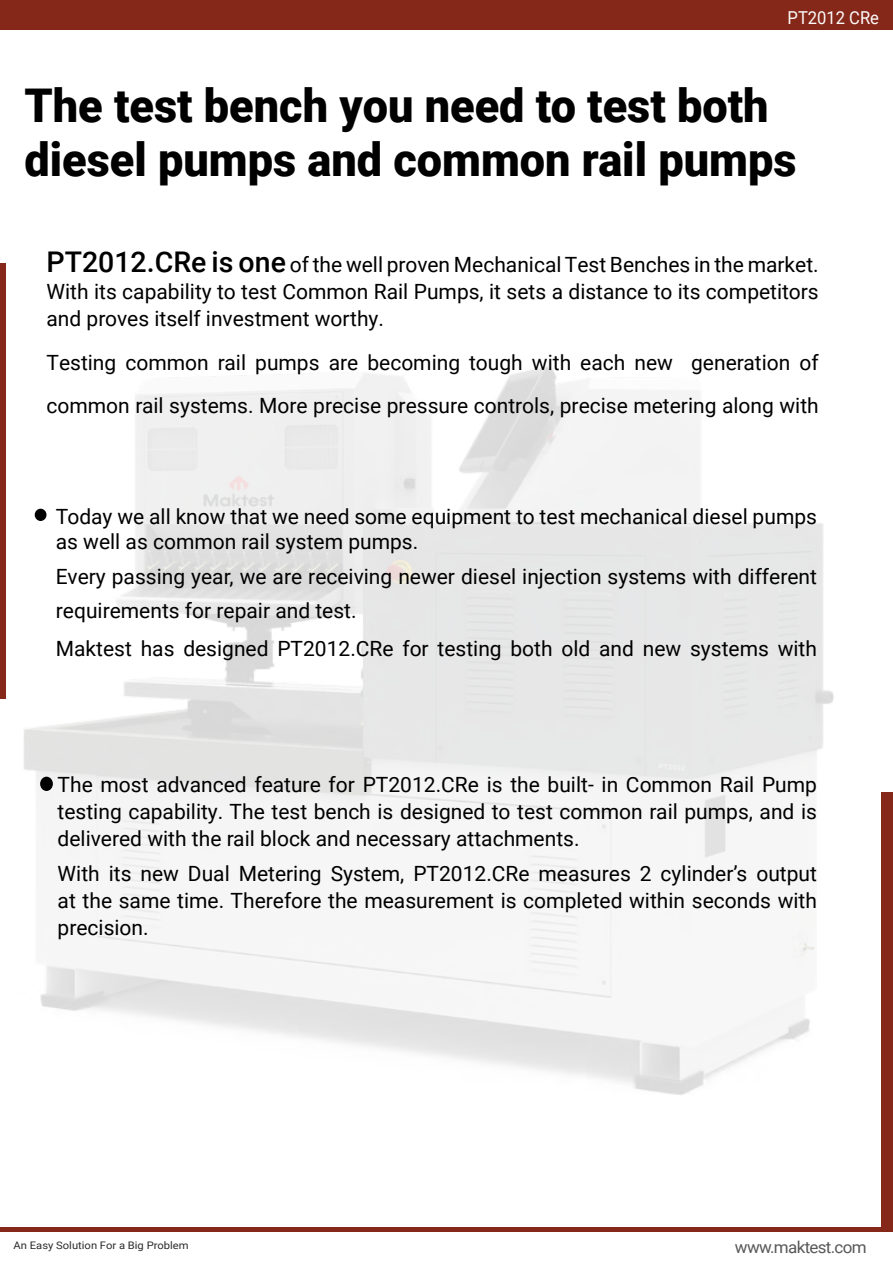
<style>
.page{position:relative;width:893px;height:1263px;background:#fff}
.page>*{position:absolute;margin:0;border:0;box-sizing:border-box;transform-origin:0 0}
._37_Content_black_Ro{font:900 46.5px "Roboto";color:#000}
._8_Content_black_Sou{font:21px/27px "Roboto";color:#000}
.t1{font:17.85px "Roboto";color:#fcfafa;scale:.93 1}
.t2{font:16.5px "Roboto";letter-spacing:-.04em;color:#595858}
.t3{font:10.35px "Roboto";color:#2b2b2b;scale:1.08 1}
.s1{font-weight:500;font-size:28.5px}
</style>
<div class="page">
<div style="left:881px;top:792px;width:12px;height:435px;background:#862819"></div>
<div style="left:0;top:264px;width:6px;height:435px;background:#862819"></div>
<img style="left:24px;top:366px;width:810px;height:729px">
<div style="left:35px;top:509px;width:11px;height:11px;background:#000;border-radius:50%"></div>
<div style="left:35px;top:509px;width:12px;height:12px;border:2px solid #000;border-radius:50%"></div>
<div style="left:41px;top:777px;width:11px;height:13px;background:#000;border-radius:50%"></div>
<div style="left:40px;top:777px;width:13px;height:14px;border:2px solid #000;border-radius:50%"></div>
<div style="left:0;top:0;width:893px;height:30px;background:#862819"></div>
<div style="left:0;top:1227px;width:893px;height:5px;background:#862819"></div>
<p class="t1" style="left:788px;top:5px;width:100px">PT2012 CRe</p>
<p class="_37_Content_black_Ro" style="left:24px;top:73px;width:746px">The test bench you need to test both</p>
<p class="_37_Content_black_Ro" style="left:24px;top:127px;width:773px">diesel pumps and common rail pumps</p>
<p class="_8_Content_black_Sou" style="left:47px;top:250px;width:774px"><span class="s1">PT2012.CRe is one</span> of the well proven Mechanical Test Benches in the market.</p>
<p class="_8_Content_black_Sou" style="left:47px;top:277px;width:774px">With its capability to test Common Rail Pumps, it sets a distance to its competitors and proves itself investment worthy.</p>
<p class="_8_Content_black_Sou" style="left:47px;top:340px;width:774px;line-height:43.5px">Testing common rail pumps are becoming tough with each new generation of common rail systems. More precise pressure controls, precise metering along with</p>
<p class="_8_Content_black_Sou" style="left:56px;top:503px;width:763px;line-height:25.5px">Today we all know that we need some equipment to test mechanical diesel pumps as well as common rail system pumps.</p>
<p class="_8_Content_black_Sou" style="left:56px;top:558px;width:763px;line-height:34.5px">Every passing year, we are receiving newer diesel injection systems with different requirements for repair and test.</p>
<p class="_8_Content_black_Sou" style="left:56px;top:634px;width:763px">Maktest has designed PT2012.CRe for testing both old and new systems with</p>
<p class="_8_Content_black_Sou" style="left:58px;top:770px;width:761px;text-align:justify">The most advanced feature for PT2012.CRe is the built- in Common Rail Pump testing capability. The test bench is designed to test common rail pumps, and is delivered with the rail block and necessary attachments.</p>
<p class="_8_Content_black_Sou" style="left:58px;top:859px;width:761px;text-align:justify">With its new Dual Metering System, PT2012.CRe measures 2 cylinder’s output at the same time. Therefore the measurement is completed within seconds with precision.</p>
<p class="t3" style="left:14px;top:1238px;width:164px">An Easy Solution For a Big Problem</p>
<p class="t2" style="left:735px;top:1235px;width:133px">www.maktest.com</p>
</div>
